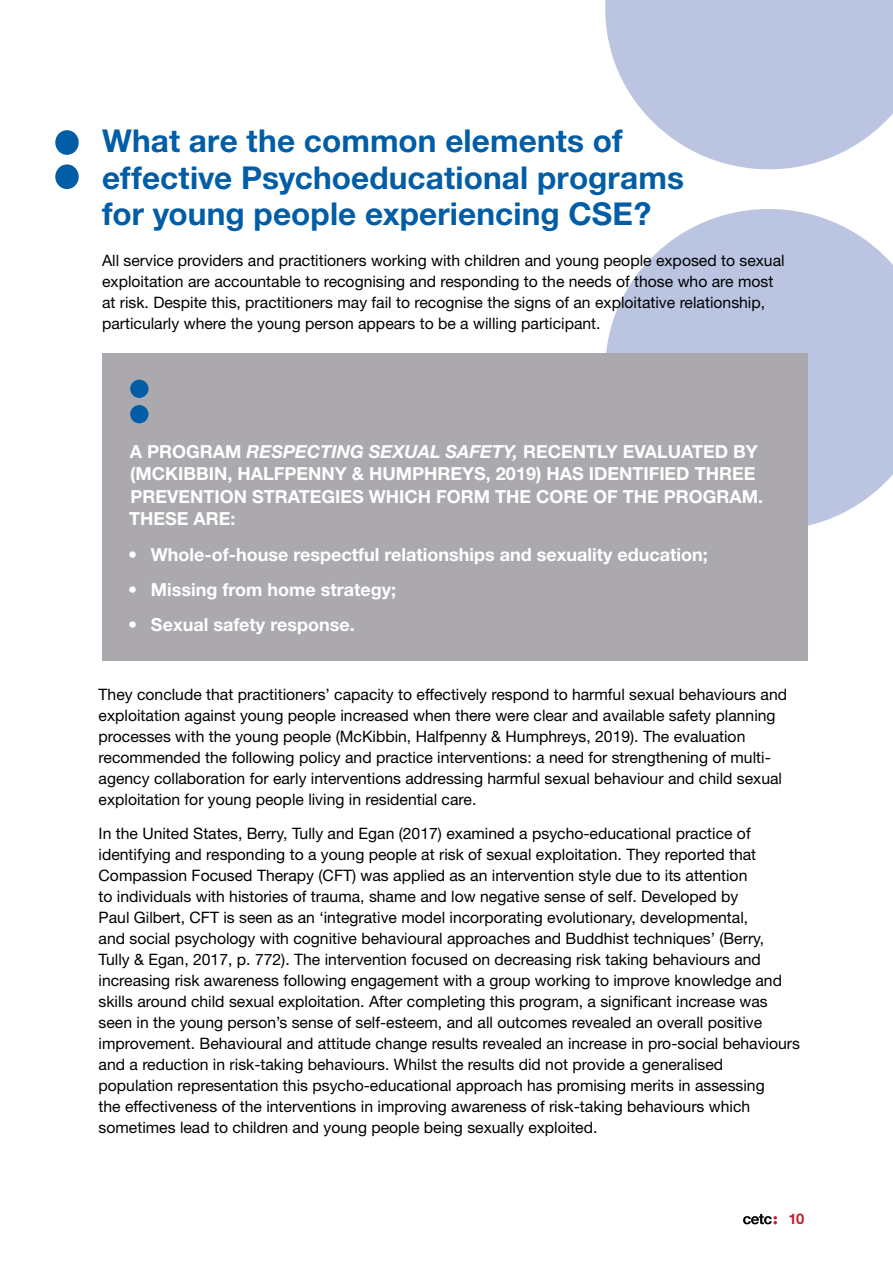
<style>
.page{position:relative;width:893px;height:1263px;background:#fff}
.page>*{position:absolute;margin:0;border:0;box-sizing:border-box;transform-origin:0 0}
.t1{font:700 31.5px/36.3px "Helvetica Neue";letter-spacing:.005em;color:#005da6}
.t2{font:700 18px/22.5px "Helvetica Neue";color:#fff}
.t3{font:15.75px/21px "Helvetica Neue";color:#000}
.t4{font:700 14.7px "Helvetica Neue";color:#c12032}
.s1{font-style:italic}
</style>
<div class="page">
<svg style="left:743px;top:1214px;width:34px;height:10px"></svg>
<svg style="left:605px;top:0;width:288px;height:169px;fill:#bbc5e2"></svg>
<svg style="left:606px;top:209px;width:287px;height:317px;fill:#bbc5e2"></svg>
<div style="left:55px;top:130px;width:24px;height:25px;background:#005da6;border-radius:50%"></div>
<div style="left:55px;top:164px;width:24px;height:25px;background:#005da6;border-radius:50%"></div>
<div style="left:102px;top:353px;width:706px;height:307px;background:#aba9ae"></div>
<div style="left:130px;top:380px;width:18px;height:18px;background:#005da6;border-radius:50%"></div>
<div style="left:130px;top:405px;width:18px;height:18px;background:#005da6;border-radius:50%"></div>
<p class="t1" style="left:102px;top:122px;width:583px">What are the common elements of effective Psychoeducational programs for young people experiencing CSE?</p>
<p class="t3" style="left:102px;top:250px;width:684px">All service providers and practitioners working with children and young people exposed to sexual exploitation are accountable to recognising and responding to the needs of those who are most at risk. Despite this, practitioners may fail to recognise the signs of an exploitative relationship, particularly where the young person appears to be a willing participant.</p>
<p class="t2" style="left:129px;top:440px;width:636px">A PROGRAM <span class="s1">RESPECTING SEXUAL SAFETY,</span> RECENTLY EVALUATED BY (MCKIBBIN, HALFPENNY &amp; HUMPHREYS, 2019) HAS IDENTIFIED THREE PREVENTION STRATEGIES WHICH FORM THE CORE OF THE PROGRAM.<br>THESE ARE:</p>
<p class="t2" style="left:128px;top:542px;width:581px">• Whole-of-house respectful relationships and sexuality education;</p>
<p class="t2" style="left:128px;top:578px;width:270px">• Missing from home strategy;</p>
<p class="t2" style="left:128px;top:613px;width:228px">• Sexual safety response.</p>
<p class="t3" style="left:99px;top:683px;width:690px">They conclude that practitioners’ capacity to effectively respond to harmful sexual behaviours and exploitation against young people increased when there were clear and available safety planning processes with the young people (McKibbin, Halfpenny &amp; Humphreys, 2019). The evaluation recommended the following policy and practice interventions: a need for strengthening of multi&shy;agency collaboration for early interventions addressing harmful sexual behaviour and child sexual exploitation for young people living in residential care.</p>
<p class="t3" style="left:99px;top:822px;width:703px">In the United States, Berry, Tully and Egan (2017) examined a psycho-educational practice of identifying and responding to a young people at risk of sexual exploitation. They reported that Compassion Focused Therapy (CFT) was applied as an intervention style due to its attention<br>to individuals with histories of trauma, shame and low negative sense of self. Developed by<br>Paul Gilbert, CFT is seen as an ‘integrative model incorporating evolutionary, developmental,<br>and social psychology with cognitive behavioural approaches and Buddhist techniques’ (Berry,<br>Tully &amp; Egan, 2017, p. 772). The intervention focused on decreasing risk taking behaviours and increasing risk awareness following engagement with a group working to improve knowledge and skills around child sexual exploitation. After completing this program, a significant increase was seen in the young person’s sense of self-esteem, and all outcomes revealed an overall positive improvement. Behavioural and attitude change results revealed an increase in pro-social behaviours and a reduction in risk-taking behaviours. Whilst the results did not provide a generalised population representation this psycho-educational approach has promising merits in assessing<br>the effectiveness of the interventions in improving awareness of risk-taking behaviours which sometimes lead to children and young people being sexually exploited.</p>
<p class="t4" style="left:788px;top:1210px;width:18px">10</p>
</div>
